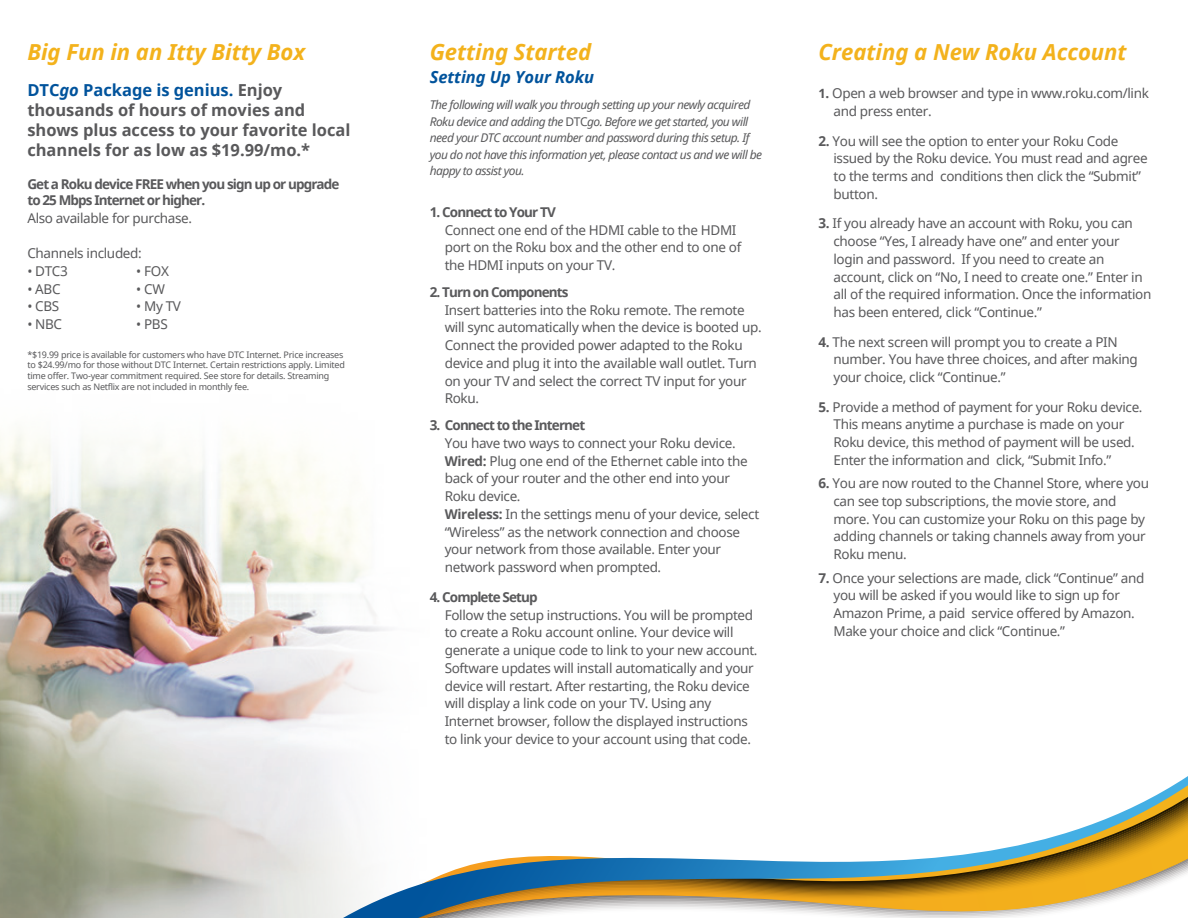
<style>
.page{position:relative;width:1188px;height:918px;background:#fff}
.page>*{position:absolute;margin:0;border:0;box-sizing:border-box;transform-origin:0 0}
.t1{font:italic 700 22.05px "Noto Sans";color:#f3b21c}
.t2{font:700 16.5px/19.8px "Noto Sans";color:#59595b}
.t3{font:italic 700 16.5px "Noto Sans";color:#00539c}
.t4{font:13.5px/17.7px "Noto Sans";letter-spacing:-.025em;color:#59595b}
.t5{font:700 13.5px/16.2px "Noto Sans";letter-spacing:-.065em;color:#59595b}
.t6{font:italic 12px/16.5px "Noto Sans";letter-spacing:-.045em;color:#59595b}
.t7{font:9px/10.8px "Noto Sans";letter-spacing:-.025em;color:#59595b}
.s1{color:#00539c}
.s2{font-style:italic;color:#00539c}
.s3{font-style:normal}
.s4{font-weight:700}
.s5{font-weight:700;font-size:12.75px}
</style>
<div class="page">
<img style="left:0;top:433px;width:388px;height:485px">
<div style="left:307px;top:809px;width:36px;height:109px;background:#eeeeed"></div>
<svg style="left:343px;top:776px;width:845px;height:142px"></svg>
<h1 class="t1" style="left:27px;top:37px;width:279px">Big Fun in an Itty Bitty Box</h1>
<p class="t2" style="left:27px;top:80px;width:325px"><span class="s1">DTC</span><span class="s2">go</span> <span class="s1">Package is genius.</span> Enjoy thousands of hours of movies and shows plus access to your favorite local channels for as low as $19.99/mo.*</p>
<p class="t5" style="left:27px;top:175px;width:314px">Get a Roku device FREE when you sign up or upgrade to 25 Mbps Internet or higher.</p>
<p class="t4" style="left:27px;top:208px;width:166px">Also available for purchase.</p>
<p class="t4" style="left:27px;top:244px;width:116px">Channels included:</p>
<p class="t4" style="left:27px;top:262px;width:42px">• DTC3</p>
<p class="t4" style="left:136px;top:262px;width:34px">• FOX</p>
<p class="t4" style="left:27px;top:279px;width:35px">• ABC</p>
<p class="t4" style="left:136px;top:279px;width:30px">• CW</p>
<p class="t4" style="left:27px;top:297px;width:33px">• CBS</p>
<p class="t4" style="left:136px;top:297px;width:46px">• My TV</p>
<p class="t4" style="left:27px;top:315px;width:36px">• NBC</p>
<p class="t4" style="left:136px;top:315px;width:33px">• PBS</p>
<p class="t7" style="left:27px;top:349px;width:319px">*$19.99 price is available for customers who have DTC Internet. Price increases to $24.99/mo for those without DTC Internet. Certain restrictions apply. Limited time offer. Two-year commitment required. See store for details. Streaming services such as Netflix are not included in monthly fee.</p>
<h1 class="t1" style="left:430px;top:36px;width:163px">Getting Started</h1>
<p class="t3" style="left:430px;top:65px;width:166px">Setting Up Your Roku</p>
<p class="t6" style="left:430px;top:96px;width:334px">The following will walk you through setting up your newly acquired Roku device and adding the <span class="s3">DTC</span>go. Before we get started, you will need your DTC account number and password during this setup. If you do not have this information yet, please contact us and we will be happy to assist you.</p>
<p class="t5" style="left:430px;top:204px;width:128px">1. Connect to Your TV</p>
<p class="t4" style="left:445px;top:221px;width:298px">Connect one end of the HDMI cable to the HDMI port on the Roku box and the other end to one of the HDMI inputs on your TV.</p>
<p class="t5" style="left:430px;top:284px;width:140px">2. Turn on Components</p>
<p class="t4" style="left:445px;top:301px;width:318px">Insert batteries into the Roku remote. The remote will sync automatically when the device is booted up.<br>Connect the provided power adapted to the Roku device and plug it into the available wall outlet. Turn on your TV and select the correct TV input for your Roku.</p>
<p class="t5" style="left:430px;top:417px;width:157px">3. Connect to the Internet</p>
<p class="t4" style="left:445px;top:434px;width:316px">You have two ways to connect your Roku device.<br><span class="s4">Wired:</span> Plug one end of the Ethernet cable into the back of your router and the other end into your Roku device.<br><span class="s4">Wireless:</span> In the settings menu of your device, select “Wireless” as the network connection and choose your network from those available. Enter your network password when prompted.</p>
<p class="t5" style="left:430px;top:589px;width:109px">4. Complete Setup</p>
<p class="t4" style="left:445px;top:606px;width:314px">Follow the setup instructions. You will be prompted to create a Roku account online. Your device will generate a unique code to link to your new account.<br>Software updates will install automatically and your device will restart. After restarting, the Roku device will display a link code on your TV. Using any Internet browser, follow the displayed instructions to link your device to your account using that code.</p>
<h1 class="t1" style="left:819px;top:37px;width:310px">Creating a New Roku Account</h1>
<p class="t4" style="left:834px;top:84px;width:317px;text-indent:-15px"><span class="s5">1</span><span class="s4">.</span> Open a web browser and type in www.roku.com/link and press enter.</p>
<p class="t4" style="left:834px;top:132px;width:316px;text-indent:-15px"><span class="s4">2.</span> You will see the option to enter your Roku Code issued by the Roku device. You must read and agree to the terms and conditions then click the “Submit” button.</p>
<p class="t4" style="left:834px;top:214px;width:319px;text-indent:-15px"><span class="s4">3.</span> If you already have an account with Roku, you can choose “Yes, I already have one” and enter your login and password. If you need to create an account, click on “No, I need to create one.” Enter in all of the required information. Once the information has been entered, click “Continue.”</p>
<p class="t4" style="left:834px;top:332px;width:306px;text-indent:-15px"><span class="s4">4.</span> The next screen will prompt you to create a PIN number. You have three choices, and after making your choice, click “Continue.”</p>
<p class="t4" style="left:834px;top:397px;width:311px;text-indent:-15px"><span class="s4">5.</span> Provide a method of payment for your Roku device.<br>This means anytime a purchase is made on your Roku device, this method of payment will be used.<br>Enter the information and click, “Submit Info.”</p>
<p class="t4" style="left:834px;top:474px;width:317px;text-indent:-15px"><span class="s4">6.</span> You are now routed to the Channel Store, where you can see top subscriptions, the movie store, and more. You can customize your Roku on this page by adding channels or taking channels away from your Roku menu.</p>
<p class="t4" style="left:834px;top:569px;width:312px;text-indent:-15px"><span class="s4">7.</span> Once your selections are made, click “Continue” and you will be asked if you would like to sign up for Amazon Prime, a paid service offered by Amazon.<br>Make your choice and click “Continue.”</p>
</div>
